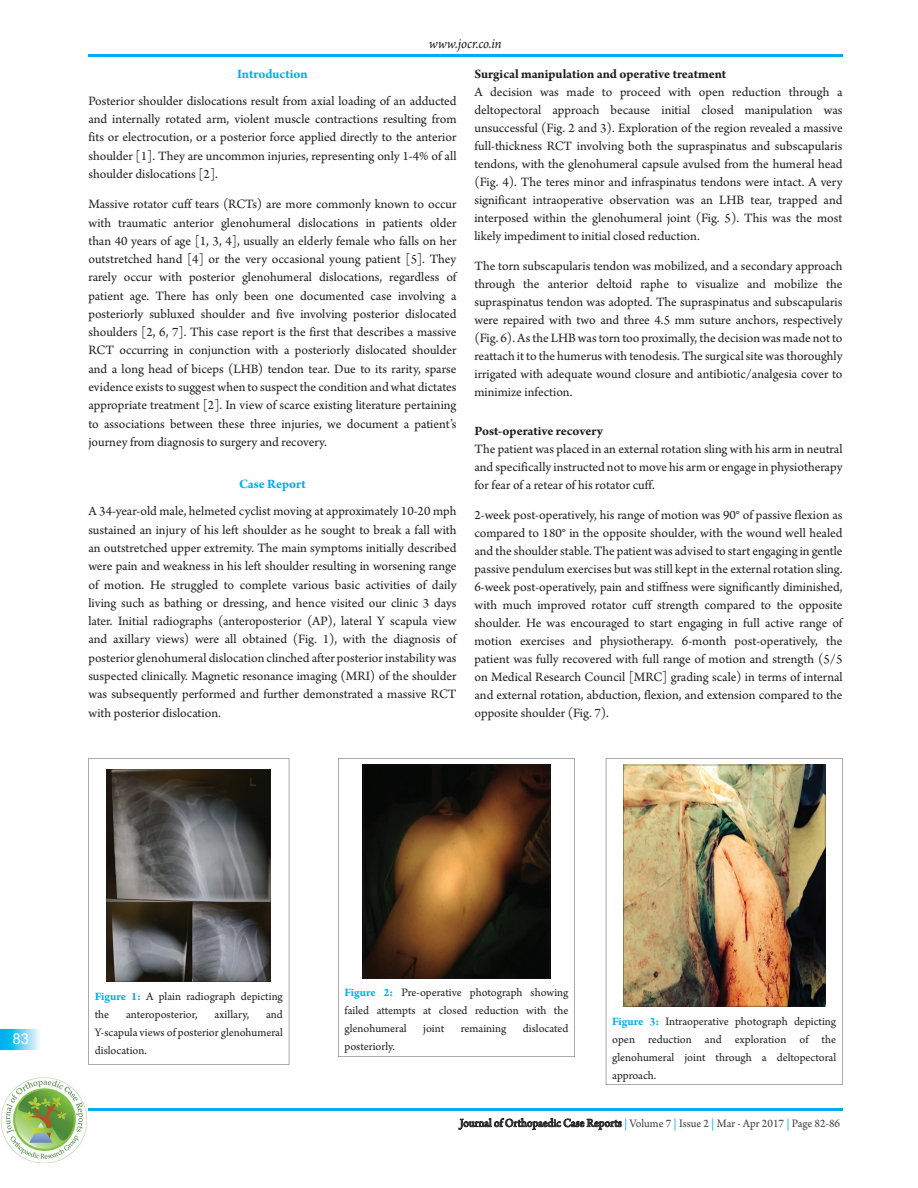
<style>
.page{position:relative;width:918px;height:1188px;background:#fff}
.page>*{position:absolute;margin:0;border:0;box-sizing:border-box;transform-origin:0 0}
.t1{font:italic 15px "Arno Pro";color:#231f20}
.t2{font:15px "Arial";color:#fff}
.t3{font:13.5px/18.3px "Arno Pro";color:#231f20;text-align:justify}
.t4{font:700 13.5px "Arno Pro";color:#231f20}
.t5{font:700 13.5px "Arno Pro";color:#00aeef}
.t6{font:12px/18px "Arno Pro";color:#231f20;text-align:justify}
.t7{font:12px "Arno Pro";color:#3e3e3f}
.s1{font-weight:700;color:#00aeef}
.s2{color:#231f20}
.s3{color:#00aeef}
</style>
<div class="page">
<hr style="left:88px;top:54px;width:755px;height:2px;background:#00aeef">
<svg style="left:0;top:1029px;width:40px;height:21px"></svg>
<svg style="left:13px;top:1033px;width:16px;height:11px"></svg>
<img style="left:2px;top:1077px;width:85px;height:86px">
<hr style="left:88px;top:1108px;width:755px;height:3px;background:#00aeef">
<img style="left:606px;top:758px;width:237px;height:327px">
<svg style="left:338px;top:758px;width:237px;height:299px"></svg>
<svg style="left:88px;top:758px;width:201px;height:307px"></svg>
<p class="t1" style="left:429px;top:34px;width:74px">www.jocr.co.in</p>
<p class="t5" style="left:237px;top:69px;width:72px">Introduction</p>
<p class="t3" style="left:88px;top:93px;width:370px">Posterior shoulder dislocations result from axial loading of an adducted and internally rotated arm, violent muscle contractions resulting from fits or electrocution, or a posterior force applied directly to the anterior shoulder [1]. They are uncommon injuries, representing only 1-4% of all shoulder dislocations [2].</p>
<p class="t3" style="left:88px;top:196px;width:370px">Massive rotator cuff tears (RCTs) are more commonly known to occur with traumatic anterior glenohumeral dislocations in patients older than 40 years of age [1, 3, 4], usually an elderly female who falls on her outstretched hand [4] or the very occasional young patient [5]. They rarely occur with posterior glenohumeral dislocations, regardless of patient age. There has only been one documented case involving a posteriorly subluxed shoulder and five involving posterior dislocated shoulders [2, 6, 7]. This case report is the first that describes a massive RCT occurring in conjunction with a posteriorly dislocated shoulder and a long head of biceps (LHB) tendon tear. Due to its rarity, sparse evidence exists to suggest when to suspect the condition and what dictates appropriate treatment [2]. In view of scarce existing literature pertaining to associations between these three injuries, we document a patient’s journey from diagnosis to surgery and recovery.</p>
<p class="t5" style="left:239px;top:479px;width:68px">Case Report</p>
<p class="t3" style="left:88px;top:503px;width:370px">A 34-year-old male, helmeted cyclist moving at approximately 10-20 mph sustained an injury of his left shoulder as he sought to break a fall with an outstretched upper extremity. The main symptoms initially described were pain and weakness in his left shoulder resulting in worsening range of motion. He struggled to complete various basic activities of daily living such as bathing or dressing, and hence visited our clinic 3 days later. Initial radiographs (anteroposterior (AP), lateral Y scapula view and axillary views) were all obtained (Fig. 1), with the diagnosis of posterior glenohumeral dislocation clinched after posterior instability was suspected clinically. Magnetic resonance imaging (MRI) of the shoulder was subsequently performed and further demonstrated a massive RCT with posterior dislocation.</p>
<p class="t4" style="left:474px;top:69px;width:253px">Surgical manipulation and operative treatment</p>
<p class="t3" style="left:474px;top:84px;width:370px">A decision was made to proceed with open reduction through a deltopectoral approach because initial closed manipulation was unsuccessful (Fig. 2 and 3). Exploration of the region revealed a massive full-thickness RCT involving both the supraspinatus and subscapularis tendons, with the glenohumeral capsule avulsed from the humeral head (Fig. 4). The teres minor and infraspinatus tendons were intact. A very significant intraoperative observation was an LHB tear, trapped and interposed within the glenohumeral joint (Fig. 5). This was the most likely impediment to initial closed reduction.</p>
<p class="t3" style="left:474px;top:258px;width:370px">The torn subscapularis tendon was mobilized, and a secondary approach through the anterior deltoid raphe to visualize and mobilize the supraspinatus tendon was adopted. The supraspinatus and subscapularis were repaired with two and three 4.5 mm suture anchors, respectively (Fig. 6). As the LHB was torn too proximally, the decision was made not to reattach it to the humerus with tenodesis. The surgical site was thoroughly irrigated with adequate wound closure and antibiotic/analgesia cover to minimize infection.</p>
<p class="t4" style="left:474px;top:426px;width:130px">Post-operative recovery</p>
<p class="t3" style="left:474px;top:441px;width:370px">The patient was placed in an external rotation sling with his arm in neutral and specifically instructed not to move his arm or engage in physiotherapy for fear of a retear of his rotator cuff.</p>
<p class="t3" style="left:474px;top:507px;width:370px">2-week post-operatively, his range of motion was 90° of passive flexion as compared to 180° in the opposite shoulder, with the wound well healed and the shoulder stable. The patient was advised to start engaging in gentle passive pendulum exercises but was still kept in the external rotation sling.<br>6-week post-operatively, pain and stiffness were significantly diminished, with much improved rotator cuff strength compared to the opposite shoulder. He was encouraged to start engaging in full active range of motion exercises and physiotherapy. 6-month post-operatively, the patient was fully recovered with full range of motion and strength (5/5 on Medical Research Council [MRC] grading scale) in terms of internal and external rotation, abduction, flexion, and extension compared to the opposite shoulder (Fig. 7).</p>
<p class="t2" style="left:13px;top:1030px;width:18px">83</p>
<p class="t6" style="left:95px;top:988px;width:190px"><span class="s1">Figure 1:</span> A plain radiograph depicting the</p>
<p class="t6" style="left:95px;top:1006px;width:190px;text-indent:171px">and Y-scapula views of posterior glenohumeral dislocation.</p>
<p class="t6" style="left:126px;top:1006px;width:73px">anteroposterior,</p>
<p class="t6" style="left:214px;top:1006px;width:36px">axillary,</p>
<p class="t6" style="left:345px;top:985px;width:225px"><span class="s1">Figure 2:</span> Pre-operative photograph showing failed attempts at closed reduction with the glenohumeral</p>
<p class="t6" style="left:423px;top:1021px;width:23px">joint</p>
<p class="t6" style="left:461px;top:1021px;width:47px">remaining</p>
<p class="t6" style="left:523px;top:1021px;width:47px">dislocated</p>
<p class="t6" style="left:345px;top:1039px;width:52px">posteriorly.</p>
<p class="t6" style="left:612px;top:1013px;width:225px"><span class="s1">Figure 3:</span> Intraoperative photograph depicting open reduction and exploration of the glenohumeral joint through a deltopectoral approach.</p>
<p class="t7" style="left:460px;top:1118px;width:382px"><span class="s2">Journal of Orthopaedic Case Reports</span> <span class="s3">|</span> Volume 7 <span class="s3">|</span> Issue 2 <span class="s3">|</span> Mar - Apr 2017 <span class="s3">|</span> Page 82-86</p>
</div>
